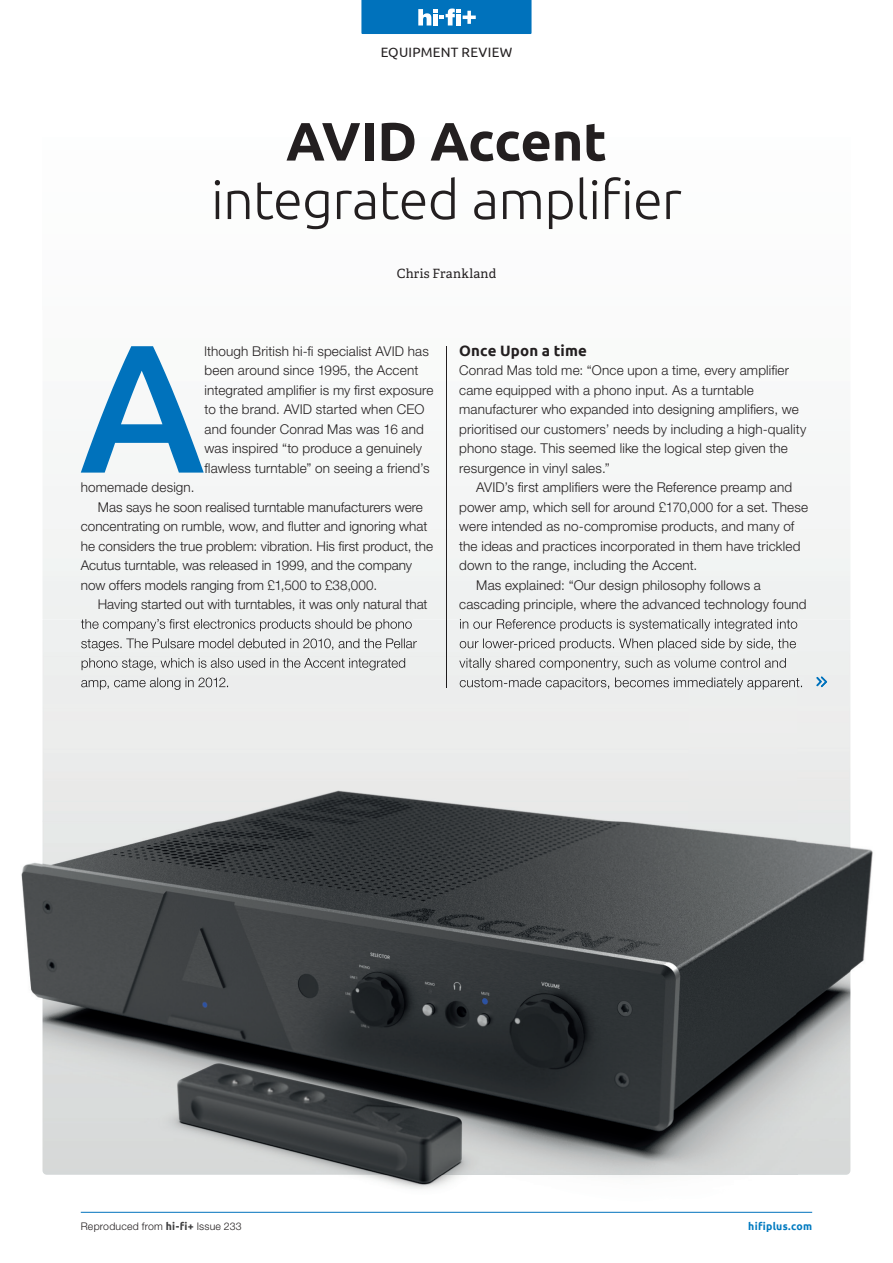
<style>
.page{position:relative;width:893px;height:1263px;background:#fff}
.page>*{position:absolute;margin:0;border:0;box-sizing:border-box;transform-origin:0 0}
.t1{font:500 182.4px "Ubuntu";color:#0072bc}
.t2{font:300 54px "Ubuntu";letter-spacing:-.015em;color:#231f20}
.t3{font:700 54px "Ubuntu";letter-spacing:-.01em;color:#231f20}
.t4{font:700 15px "Ubuntu";letter-spacing:.01em;color:#231f20}
.t5{font:300 13.5px/19.5px "Helvetica Neue LT Std";letter-spacing:.01em;color:#231f20}
.t6{font:13.5px "Ubuntu";letter-spacing:.02em;color:#231f20}
.t7{font:12.75px "Adelle";letter-spacing:.02em;color:#231f20}
.t8{font:300 10.5px "Helvetica Neue LT Std";letter-spacing:.02em;color:#231f20}
.t9{font:700 10.5px "Ubuntu";letter-spacing:.025em;color:#007ac0}
.s1{font-family:"Ubuntu";font-weight:700;color:#3e3e3f}
</style>
<div class="page">
<div style="left:43px;top:346px;width:807px;height:273px;background:#f5f6f6"></div>
<img style="left:689px;top:619px;width:107px;height:12px">
<hr style="left:446px;top:347px;width:1px;height:340px;background:#231f20">
<img style="left:21px;top:748px;width:22px;height:424px">
<img style="left:850px;top:783px;width:23px;height:389px">
<img style="left:359px;top:1175px;width:100px;height:13px">
<img style="left:43px;top:821px;width:753px;height:354px">
<img style="left:796px;top:619px;width:54px;height:556px">
<img style="left:43px;top:619px;width:646px;height:202px">
<img style="left:81px;top:638px;width:336px;height:13px">
<img style="left:82px;top:658px;width:324px;height:12px">
<img style="left:81px;top:677px;width:147px;height:13px">
<img style="left:460px;top:638px;width:336px;height:13px">
<img style="left:459px;top:658px;width:328px;height:12px">
<img style="left:460px;top:677px;width:343px;height:13px">
<svg style="left:816px;top:676px;width:11px;height:11px"></svg>
<hr style="left:81px;top:1212px;width:731px;height:1px;background:#0072bc">
<svg style="left:361px;top:0;width:170px;height:34px;background:#167ec2"></svg>
<p class="t6" style="left:381px;top:44px;width:133px">EQUIPMENT REVIEW</p>
<h2 class="t3" style="left:286px;top:109px;width:322px">AVID Accent</h2>
<h2 class="t2" style="left:211px;top:167px;width:472px">integrated amplifier</h2>
<p class="t7" style="left:397px;top:265px;width:101px">Chris Frankland</p>
<h1 class="t1" style="left:80px;top:292px;width:126px">A</h1>
<p class="t5" style="left:205px;top:341px;width:230px">lthough British hi-fi specialist AVID has been around since 1995, the Accent integrated amplifier is my first exposure to the brand. AVID started when CEO and founder Conrad Mas was 16 and was inspired “to produce a genuinely flawless turntable” on seeing a friend’s</p>
<p class="t5" style="left:81px;top:477px;width:115px">homemade design.</p>
<p class="t5" style="left:98px;top:497px;width:327px">Mas says he soon realised turntable manufacturers were</p>
<p class="t5" style="left:81px;top:516px;width:348px">concentrating on rumble, wow, and flutter and ignoring what</p>
<p class="t5" style="left:81px;top:536px;width:354px">he considers the true problem: vibration. His first product, the</p>
<p class="t5" style="left:81px;top:555px;width:333px">Acutus turntable, was released in 1999, and the company</p>
<p class="t5" style="left:81px;top:575px;width:298px">now offers models ranging from £1,500 to £38,000.</p>
<p class="t5" style="left:98px;top:594px;width:331px">Having started out with turntables, it was only natural that</p>
<p class="t4" style="left:459px;top:341px;width:129px">Once Upon a time</p>
<p class="t5" style="left:459px;top:360px;width:349px">Conrad Mas told me: “Once upon a time, every amplifier came equipped with a phono input. As a turntable manufacturer who expanded into designing amplifiers, we prioritised our customers’ needs by including a high-quality phono stage. This seemed like the logical step given the resurgence in vinyl sales.”</p>
<p class="t5" style="left:476px;top:477px;width:317px">AVID’s first amplifiers were the Reference preamp and</p>
<p class="t5" style="left:459px;top:497px;width:350px">power amp, which sell for around £170,000 for a set. These</p>
<p class="t5" style="left:459px;top:516px;width:337px">were intended as no-compromise products, and many of</p>
<p class="t5" style="left:459px;top:536px;width:343px">the ideas and practices incorporated in them have trickled</p>
<p class="t5" style="left:459px;top:555px;width:240px">down to the range, including the Accent.</p>
<p class="t5" style="left:476px;top:575px;width:286px">Mas explained: “Our design philosophy follows a</p>
<p class="t5" style="left:459px;top:594px;width:349px">cascading principle, where the advanced technology found</p>
<p class="t8" style="left:81px;top:1219px;width:162px">Reproduced from <span class="s1">hi-fi+</span> Issue 233</p>
<p class="t9" style="left:748px;top:1219px;width:65px">hifiplus.com</p>
</div>
